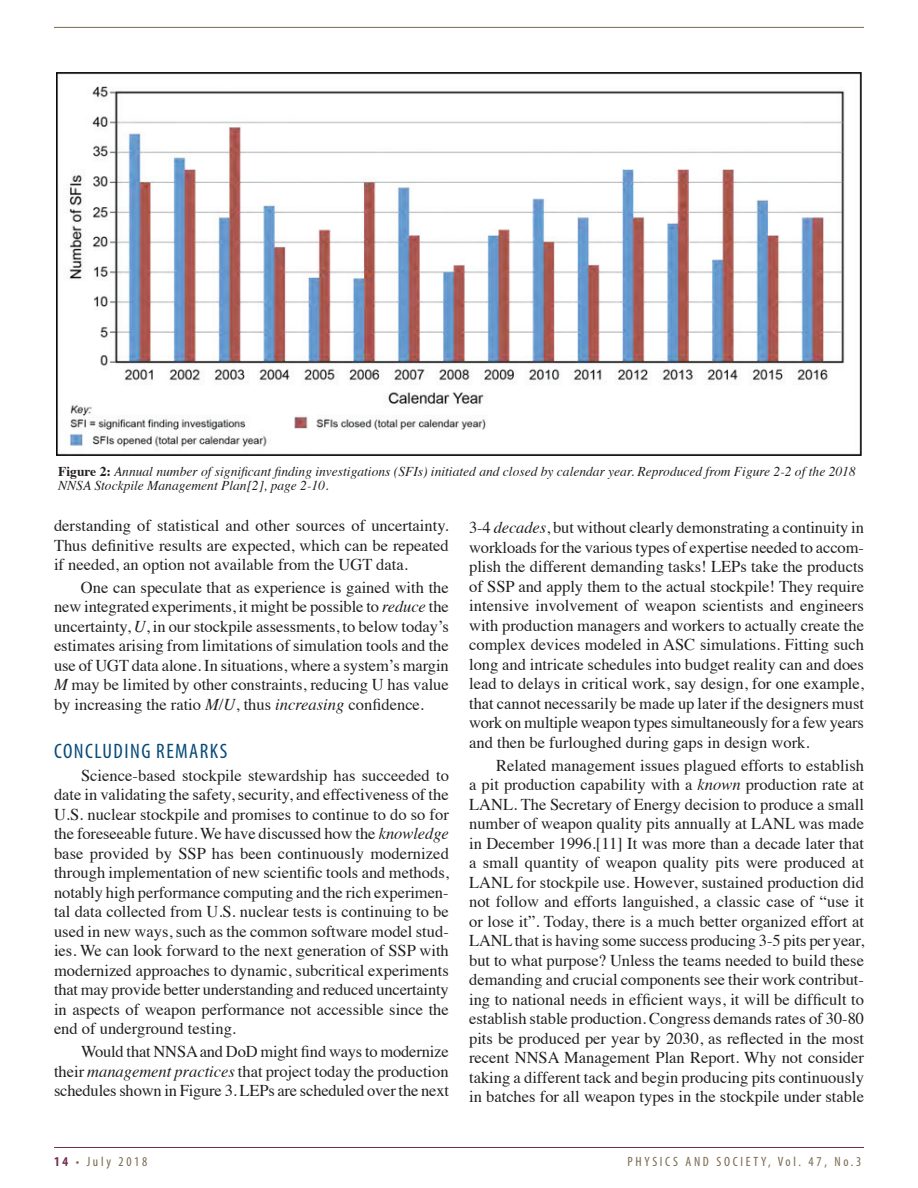
<style>
.page{position:relative;width:918px;height:1188px;background:#fff}
.page>*{position:absolute;margin:0;border:0;box-sizing:border-box;transform-origin:0 0}
.t1{font:condensed 21px "Myriad Pro";letter-spacing:.07em;color:#064a77}
.t2{font:16.5px/19.5px "Times";color:#231f20;text-align:justify}
.t3{font:italic 13.5px/14.2px "Times";color:#231f20}
.t4{font:condensed 13.5px "Myriad Pro";letter-spacing:.2em;color:#79694e}
.s1{font-weight:700;font-style:normal}
.s2{font-style:italic}
.s3{font-weight:700;color:#722e4e}
</style>
<div class="page">
<hr style="left:54px;top:1147px;width:810px;height:1px;background:#722e4e">
<hr style="left:54px;top:27px;width:810px;height:1px;background:#79694e">
<img style="left:56px;top:72px;width:806px;height:384px">
<p class="t3" style="left:58px;top:463px;width:799px"><span class="s1">Figure 2:</span> Annual number of significant finding investigations (SFIs) initiated and closed by calendar year. Reproduced from Figure 2-2 of the 2018<br>NNSA Stockpile Management Plan[2], page 2-10.</p>
<p class="t2" style="left:54px;top:514px;width:396px">derstanding of statistical and other sources of uncertainty.<br>Thus definitive results are expected, which can be repeated if needed, an option not available from the UGT data.</p>
<p class="t2" style="left:54px;top:576px;width:397px;text-indent:27px">One can speculate that as experience is gained with the new integrated experiments, it might be possible to <span class="s2">reduce</span> the uncertainty, <span class="s2">U</span>, in our stockpile assessments, to below today’s estimates arising from limitations of simulation tools and the use of UGT data alone. In situations, where a system’s margin <span class="s2">M</span> may be limited by other constraints, reducing U has value by increasing the ratio <span class="s2">M/U</span>, thus <span class="s2">increasing</span> confidence.</p>
<p class="t1" style="left:54px;top:740px;width:175px">CONCLUDING REMARKS</p>
<p class="t2" style="left:54px;top:764px;width:397px;text-indent:27px">Science-based stockpile stewardship has succeeded to date in validating the safety, security, and effectiveness of the U.S. nuclear stockpile and promises to continue to do so for the foreseeable future. We have discussed how the <span class="s2">knowledge </span>base provided by SSP has been continuously modernized through implementation of new scientific tools and methods, notably high performance computing and the rich experimen&shy;tal data collected from U.S. nuclear tests is continuing to be used in new ways, such as the common software model stud&shy;ies. We can look forward to the next generation of SSP with modernized approaches to dynamic, subcritical experiments that may provide better understanding and reduced uncertainty in aspects of weapon performance not accessible since the end of underground testing.</p>
<p class="t2" style="left:54px;top:1040px;width:397px;text-indent:27px">Would that NNSA and DoD might find ways to modernize their <span class="s2">management practices</span> that project today the production schedules shown in Figure 3. LEPs are scheduled over the next</p>
<p class="t2" style="left:469px;top:517px;width:396px">3-4 <span class="s2">decades</span>, but without clearly demonstrating a continuity in workloads for the various types of expertise needed to accom&shy;plish the different demanding tasks! LEPs take the products of SSP and apply them to the actual stockpile! They require intensive involvement of weapon scientists and engineers with production managers and workers to actually create the complex devices modeled in ASC simulations. Fitting such long and intricate schedules into budget reality can and does lead to delays in critical work, say design, for one example, that cannot necessarily be made up later if the designers must work on multiple weapon types simultaneously for a few years and then be furloughed during gaps in design work.</p>
<p class="t2" style="left:469px;top:754px;width:397px;text-indent:27px">Related management issues plagued efforts to establish a pit production capability with a <span class="s2">known</span> production rate at LANL. The Secretary of Energy decision to produce a small number of weapon quality pits annually at LANL was made in December 1996.[11] It was more than a decade later that a small quantity of weapon quality pits were produced at LANL for stockpile use. However, sustained production did not follow and efforts languished, a classic case of “use it or lose it”. Today, there is a much better organized effort at LANL that is having some success producing 3-5 pits per year, but to what purpose? Unless the teams needed to build these demanding and crucial components see their work contribut&shy;ing to national needs in efficient ways, it will be difficult to establish stable production. Congress demands rates of 30-80 pits be produced per year by 2030, as reflected in the most recent NNSA Management Plan Report. Why not consider taking a different tack and begin producing pits continuously in batches for all weapon types in the stockpile under stable</p>
<p class="t4" style="left:54px;top:1154px;width:95px"><span class="s3">14</span> • July 2018</p>
<p class="t4" style="left:627px;top:1154px;width:236px">PHYSICS AND SOCIETY, Vol. 47, No.3</p>
</div>
